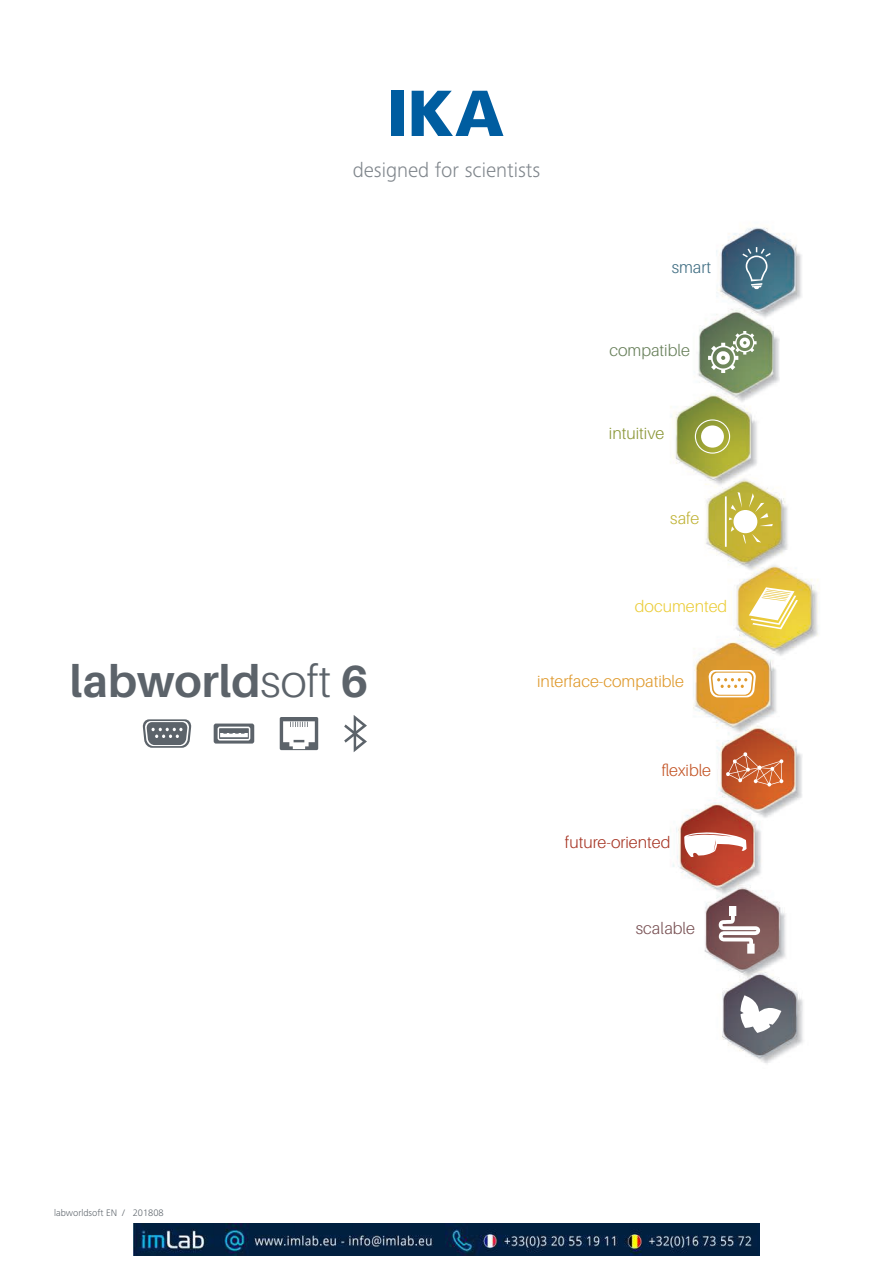
<style>
.page{position:relative;width:893px;height:1263px;background:#fff}
.page>*{position:absolute;margin:0;border:0;box-sizing:border-box;transform-origin:0 0}
.t1{font:700 45px "Aileron";color:#5c636a}
.t2{font:300 21px "Frutiger Next IKA";color:#80868c}
.t3{font:300 16.5px "Aileron";color:#df992c}
.t4{font:300 16.5px "Aileron";color:#a73625}
.t5{font:300 16.5px "Aileron";color:#ebcd3a}
.t6{font:300 16.5px "Aileron";color:#677f59}
.t7{font:300 16.5px "Aileron";color:#8a9636}
.t8{font:300 16.5px "Aileron";color:#c35425}
.t9{font:300 16.5px "Aileron";color:#785053}
.t10{font:300 16.5px "Aileron";color:#3f6d82}
.t11{font:300 16.5px "Aileron";color:#c0b337}
.t12{font:300 9.75px "Frutiger Next IKA";color:#5c636a}
.s1{font-weight:300}
</style>
<div class="page">
<img style="left:670px;top:227px;width:148px;height:837px">
<svg style="left:742px;top:247px;width:29px;height:42px"></svg>
<svg style="left:695px;top:419px;width:35px;height:35px"></svg>
<svg style="left:726px;top:752px;width:57px;height:34px;background:#cc6f48"></svg>
<svg style="left:740px;top:995px;width:41px;height:38px"></svg>
<svg style="left:142px;top:715px;width:225px;height:37px"></svg>
<svg style="left:719px;top:906px;width:41px;height:48px"></svg>
<svg style="left:684px;top:832px;width:62px;height:25px"></svg>
<svg style="left:708px;top:670px;width:48px;height:27px"></svg>
<svg style="left:749px;top:587px;width:49px;height:42px"></svg>
<svg style="left:708px;top:331px;width:49px;height:42px"></svg>
<svg style="left:725px;top:492px;width:48px;height:55px"></svg>
<div style="left:391px;top:91px;width:12px;height:45px;background:#005da0"></div>
<svg style="left:412px;top:91px;width:91px;height:45px"></svg>
<img style="left:134px;top:1224px;width:625px;height:31px">
<h2 class="t2" style="left:353px;top:158px;width:189px">designed for scientists</h2>
<h3 class="t10" style="left:672px;top:258px;width:41px">smart</h3>
<h3 class="t6" style="left:609px;top:341px;width:82px">compatible</h3>
<h3 class="t7" style="left:609px;top:424px;width:57px">intuitive</h3>
<h3 class="t11" style="left:670px;top:509px;width:31px">safe</h3>
<h3 class="t5" style="left:635px;top:597px;width:94px">documented</h3>
<h1 class="t1" style="left:70px;top:656px;width:300px">labworld<span class="s1">soft</span> 6</h1>
<p class="t12" style="left:54px;top:1207px;width:111px">labworldsoft EN / 201808</p>
<h3 class="t3" style="left:537px;top:672px;width:148px">interface-compatible</h3>
<h3 class="t8" style="left:662px;top:761px;width:51px">flexible</h3>
<h3 class="t4" style="left:565px;top:833px;width:107px">future-oriented</h3>
<h3 class="t9" style="left:636px;top:920px;width:61px">scalable</h3>
</div>
